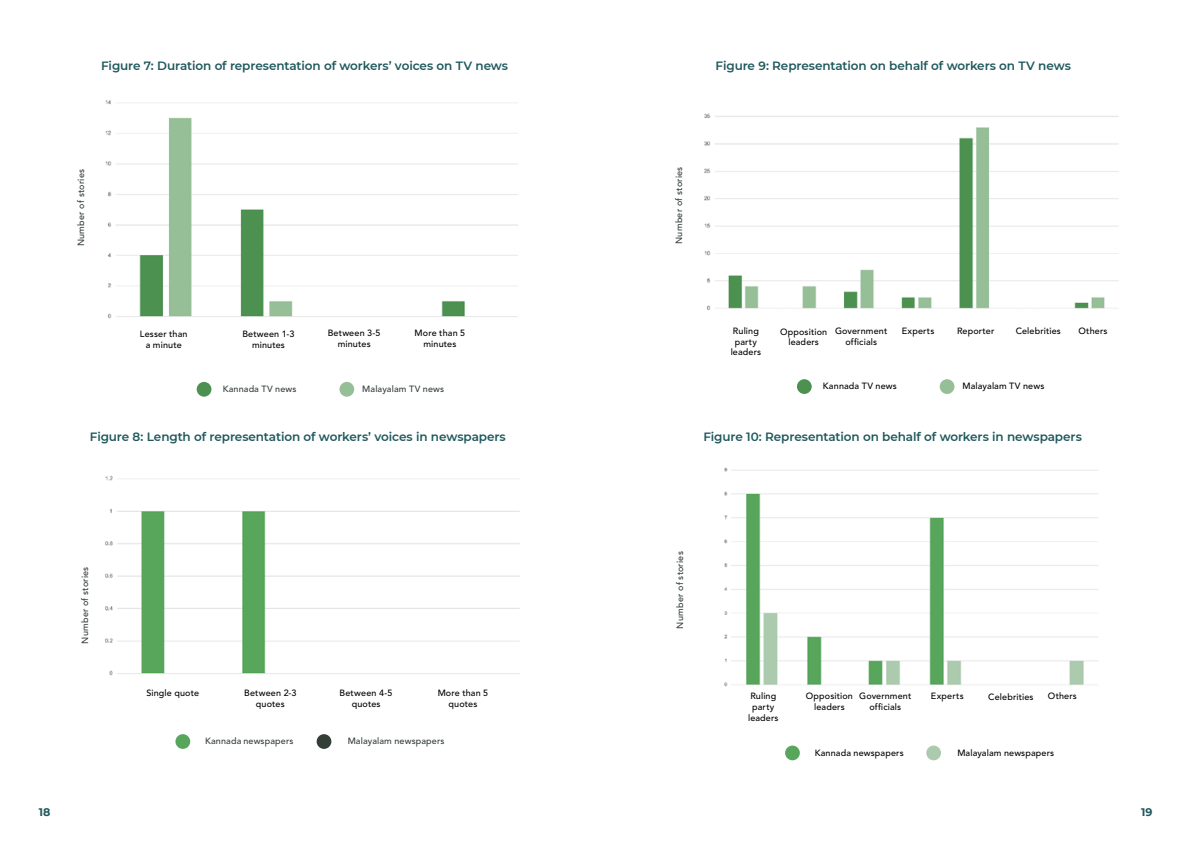
<style>
.page{position:relative;width:1191px;height:842px;background:#fff}
.page>*{position:absolute;margin:0;border:0;box-sizing:border-box;transform-origin:0 0}
.t1{font:600 12px "Montserrat";letter-spacing:-.01em;color:#1f585c}
.t2{font:700 11px "Montserrat";color:#1f585c}
.t3{font:500 9px/10.8px "Avenir LT Std";letter-spacing:.015em;color:#000;text-align:center}
.t4{font:500 9px "Avenir LT Std";letter-spacing:.02em;color:#323e36}
</style>
<div class="page">
<div style="left:339px;top:382px;width:15px;height:15px;background:#96bf97;border-radius:50%"></div>
<div style="left:197px;top:382px;width:14px;height:15px;background:#4c9150;border-radius:50%"></div>
<div style="left:317px;top:734px;width:14px;height:15px;background:#323e36;border-radius:50%"></div>
<div style="left:175px;top:734px;width:15px;height:15px;background:#58a65b;border-radius:50%"></div>
<div style="left:939px;top:379px;width:15px;height:15px;background:#96bf97;border-radius:50%"></div>
<div style="left:797px;top:379px;width:14px;height:15px;background:#4c9150;border-radius:50%"></div>
<div style="left:926px;top:745px;width:15px;height:15px;background:#accaae;border-radius:50%"></div>
<div style="left:785px;top:745px;width:15px;height:15px;background:#58a65b;border-radius:50%"></div>
<img style="left:105px;top:100px;width:413px;height:219px">
<img style="left:105px;top:475px;width:415px;height:200px">
<img style="left:704px;top:113px;width:415px;height:198px">
<img style="left:724px;top:467px;width:374px;height:219px">
<h1 class="t1" style="left:101px;top:57px;width:408px">Figure 7: Duration of representation of workers’ voices on TV news</h1>
<h1 class="t1" style="left:715px;top:57px;width:357px">Figure 9: Representation on behalf of workers on TV news</h1>
<p class="t4" style="left:76px;top:246px;width:79px;rotate:-90deg">Number of stories</p>
<p class="t4" style="left:674px;top:244px;width:79px;rotate:-90deg">Number of stories</p>
<p class="t3" style="left:140px;top:329px;width:49px">Lesser than a minute</p>
<p class="t3" style="left:242px;top:329px;width:54px">Between 1-3 minutes</p>
<p class="t3" style="left:328px;top:328px;width:54px">Between 3-5 minutes</p>
<p class="t3" style="left:415px;top:328px;width:52px">More than 5 minutes</p>
<p class="t3" style="left:730px;top:325px;width:32px">Ruling party leaders</p>
<p class="t3" style="left:780px;top:326px;width:48px">Opposition leaders</p>
<p class="t3" style="left:835px;top:326px;width:54px">Government officials</p>
<p class="t3" style="left:901px;top:326px;width:34px">Experts</p>
<p class="t3" style="left:957px;top:326px;width:39px">Reporter</p>
<p class="t3" style="left:1015px;top:326px;width:47px">Celebrities</p>
<p class="t3" style="left:1078px;top:326px;width:31px">Others</p>
<p class="t4" style="left:223px;top:384px;width:75px">Kannada TV news</p>
<p class="t4" style="left:362px;top:384px;width:83px">Malayalam TV news</p>
<p class="t3" style="left:823px;top:380px;width:75px">Kannada TV news</p>
<p class="t3" style="left:962px;top:380px;width:83px">Malayalam TV news</p>
<h1 class="t1" style="left:90px;top:428px;width:417px">Figure 8: Length of representation of workers’ voices in newspapers</h1>
<h1 class="t1" style="left:703px;top:428px;width:380px">Figure 10: Representation on behalf of workers in newspapers</h1>
<p class="t4" style="left:80px;top:644px;width:79px;rotate:-90deg">Number of stories</p>
<p class="t4" style="left:675px;top:629px;width:79px;rotate:-90deg">Number of stories</p>
<p class="t3" style="left:146px;top:688px;width:54px">Single quote</p>
<p class="t3" style="left:244px;top:688px;width:54px">Between 2-3 quotes</p>
<p class="t3" style="left:340px;top:688px;width:54px">Between 4-5 quotes</p>
<p class="t3" style="left:438px;top:688px;width:52px">More than 5 quotes</p>
<p class="t3" style="left:748px;top:691px;width:32px">Ruling party leaders</p>
<p class="t3" style="left:806px;top:691px;width:48px">Opposition leaders</p>
<p class="t3" style="left:859px;top:691px;width:54px">Government officials</p>
<p class="t3" style="left:931px;top:691px;width:34px">Experts</p>
<p class="t3" style="left:988px;top:691px;width:47px">Celebrities</p>
<p class="t3" style="left:1048px;top:691px;width:31px">Others</p>
<p class="t4" style="left:205px;top:736px;width:90px">Kannada newspapers</p>
<p class="t4" style="left:348px;top:736px;width:98px">Malayalam newspapers</p>
<p class="t3" style="left:814px;top:747px;width:90px">Kannada newspapers</p>
<p class="t3" style="left:957px;top:747px;width:98px">Malayalam newspapers</p>
<p class="t2" style="left:39px;top:804px;width:13px">18</p>
<p class="t2" style="left:1141px;top:804px;width:13px">19</p>
</div>
